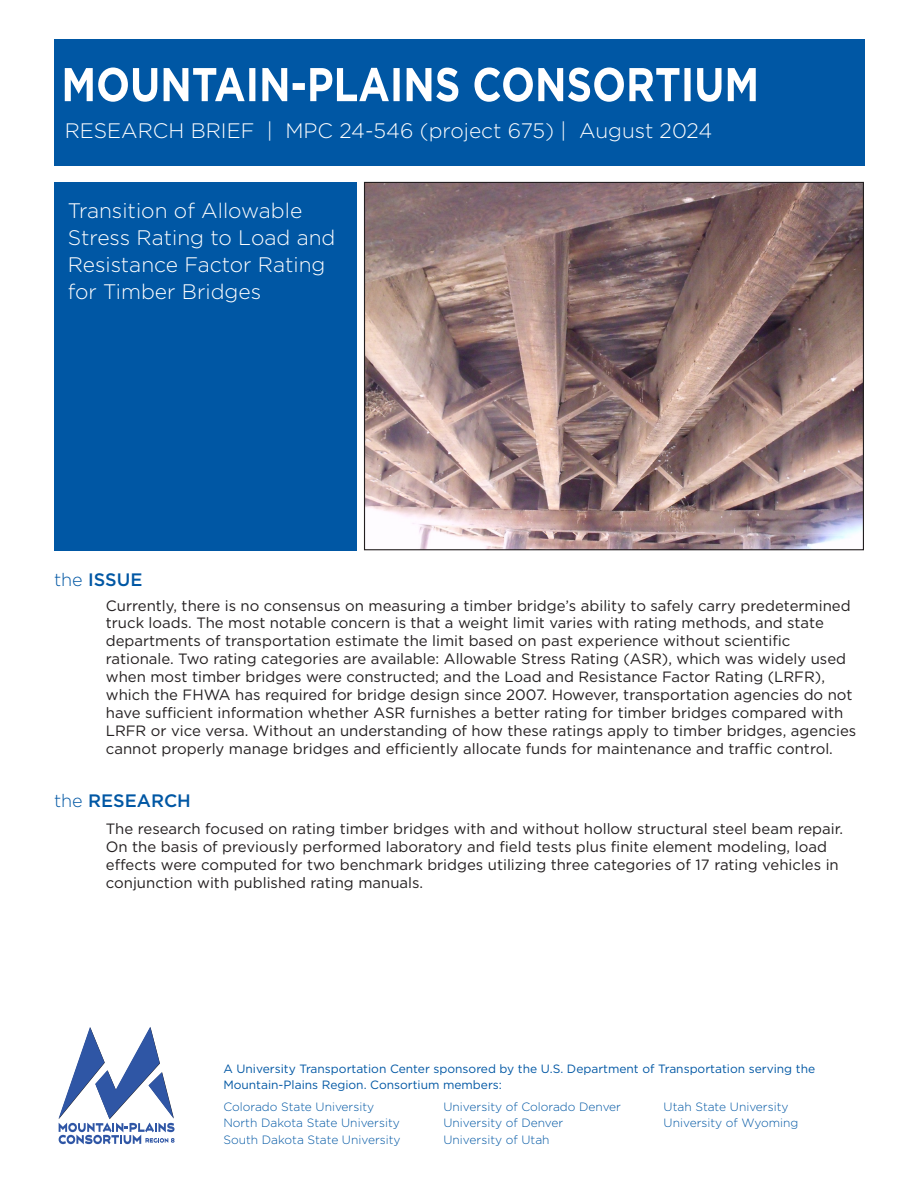
<style>
.page{position:relative;width:918px;height:1188px;background:#fff}
.page>*{position:absolute;margin:0;border:0;box-sizing:border-box;transform-origin:0 0}
.t1{font:300 21px/27px "Gotham";color:#fff}
.t2{font:300 20.85px "Gotham";color:#fff}
.t3{font:500 18px "Gotham";color:#0057a4}
.t4{font:15px/18px "Gotham";color:#231f20}
.t5{font:300 12px/16.5px "Gotham";color:#0057a4}
.t6{font:12px/16.5px "Gotham";color:#0057a4}
.s1{font-weight:300}
</style>
<div class="page">
<div style="left:54px;top:182px;width:303px;height:368px;background:#0057a4"></div>
<img style="left:366px;top:184px;width:496px;height:364px">
<div style="left:54px;top:39px;width:810px;height:127px;background:#0057a4"></div>
<svg style="left:65px;top:67px;width:691px;height:35px"></svg>
<svg style="left:58px;top:1027px;width:117px;height:117px"></svg>
<h2 class="t2" style="left:65px;top:117px;width:649px">RESEARCH BRIEF | MPC 24-546 (project 675) | August 2024</h2>
<h1 class="t1" style="left:68px;top:196px;width:269px">Transition of Allowable<br>Stress Rating to Load and<br>Resistance Factor Rating for Timber Bridges</h1>
<p class="t3" style="left:54px;top:568px;width:90px"><span class="s1">the</span> ISSUE</p>
<p class="t4" style="left:106px;top:596px;width:752px">Currently, there is no consensus on measuring a timber bridge’s ability to safely carry predetermined truck loads. The most notable concern is that a weight limit varies with rating methods, and state departments of transportation estimate the limit based on past experience without scientific rationale. Two rating categories are available: Allowable Stress Rating (ASR), which was widely used when most timber bridges were constructed; and the Load and Resistance Factor Rating (LRFR), which the FHWA has required for bridge design since 2007. However, transportation agencies do not have sufficient information whether ASR furnishes a better rating for timber bridges compared with LRFR or vice versa. Without an understanding of how these ratings apply to timber bridges, agencies cannot properly manage bridges and efficiently allocate funds for maintenance and traffic control.</p>
<p class="t3" style="left:54px;top:788px;width:138px"><span class="s1">the</span> RESEARCH</p>
<p class="t4" style="left:106px;top:820px;width:739px">The research focused on rating timber bridges with and without hollow structural steel beam repair.<br>On the basis of previously performed laboratory and field tests plus finite element modeling, load effects were computed for two benchmark bridges utilizing three categories of 17 rating vehicles in conjunction with published rating manuals.</p>
<p class="t6" style="left:223px;top:1060px;width:593px">A University Transportation Center sponsored by the U.S. Department of Transportation serving the<br>Mountain-Plains Region. Consortium members:</p>
<p class="t5" style="left:223px;top:1098px;width:179px">Colorado State University<br>North Dakota State University<br>South Dakota State University</p>
<p class="t5" style="left:444px;top:1098px;width:179px">University of Colorado Denver<br>University of Denver<br>University of Utah</p>
<p class="t5" style="left:664px;top:1098px;width:136px">Utah State University<br>University of Wyoming</p>
</div>
